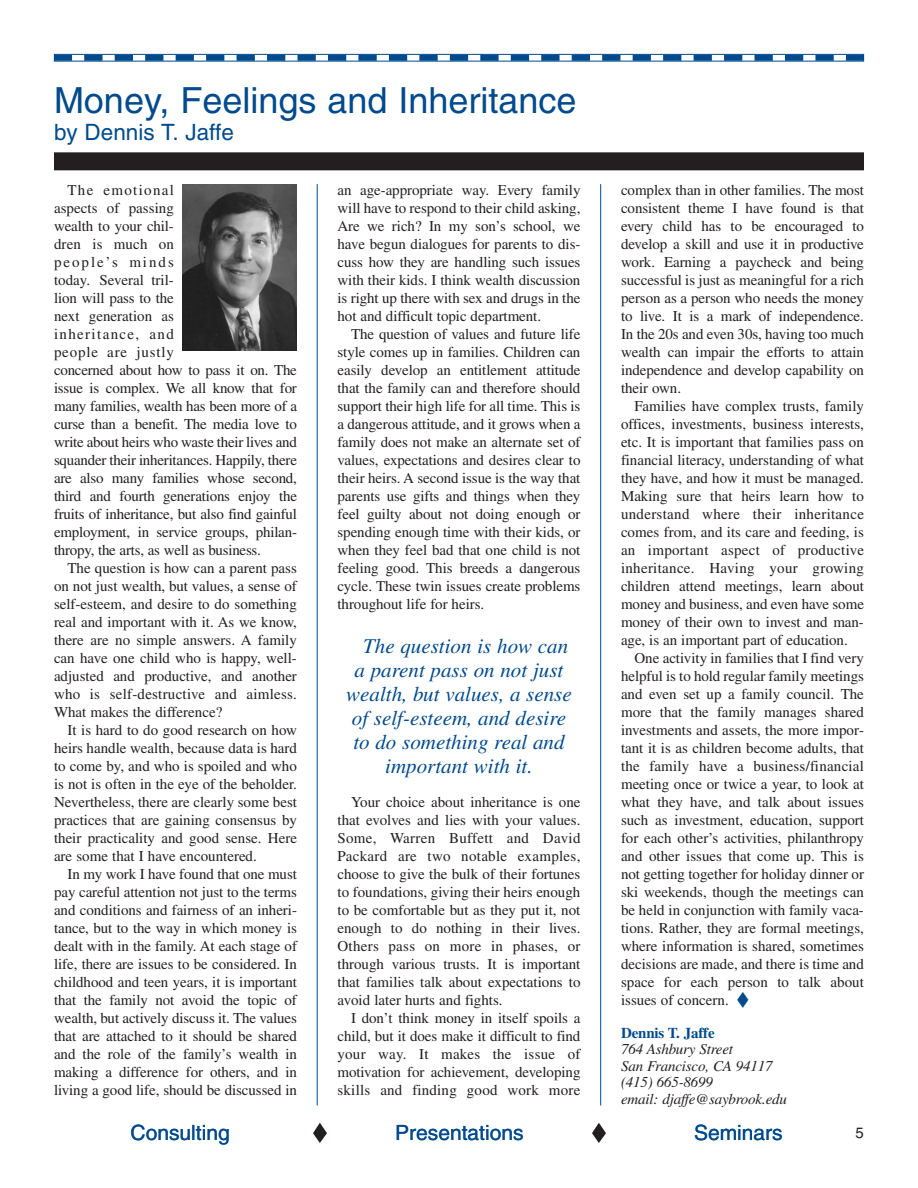
<style>
.page{position:relative;width:918px;height:1188px;background:#fff}
.page>*{position:absolute;margin:0;border:0;box-sizing:border-box;transform-origin:0 0}
.t1{font:36px "Helvetica";color:#004a8d}
.t2{font:22.5px "Helvetica";color:#004a8d}
.t3{font:italic 21px "Times";color:#004a8d}
.t4{font:21px "Helvetica";color:#004a8d}
.t5{font:15px/18px "Times";letter-spacing:-.005em;color:#231f20;text-align:justify}
.t6{font:italic 15px/16.5px "Times";letter-spacing:-.01em;color:#231f20}
.t7{font:700 15px "Times";letter-spacing:-.01em;color:#004a8d}
.t8{font:15px "Helvetica";color:#231f20}
.s1{color:#004a8d}
</style>
<div class="page">
<div style="left:54px;top:54px;width:810px;height:8px;border:1px solid #004a8d"></div>
<svg style="left:72px;top:55px;width:774px;height:6px"></svg>
<div style="left:54px;top:55px;width:18px;height:6px;background:#004a8d"></div>
<div style="left:846px;top:55px;width:18px;height:6px;background:#004a8d"></div>
<svg style="left:592px;top:1123px;width:14px;height:20px"></svg>
<svg style="left:313px;top:1123px;width:14px;height:20px"></svg>
<hr style="left:317px;top:184px;width:1px;height:921px;background:#004a8d">
<hr style="left:600px;top:184px;width:1px;height:921px;background:#004a8d">
<div style="left:54px;top:152px;width:810px;height:18px;background:#231f20"></div>
<img style="left:183px;top:184px;width:114px;height:166px">
<h1 class="t1" style="left:54px;top:87px;width:524px">Money, Feelings and Inheritance</h1>
<h2 class="t2" style="left:54px;top:124px;width:181px">by Dennis T. Jaffe</h2>
<p class="t5" style="left:338px;top:182px;width:245px">an age-appropriate way. Every family will have to respond to their child asking, Are we rich? In my son’s school, we have begun dialogues for parents to dis&shy;cuss how they are handling such issues with their kids. I think wealth discussion is right up there with sex and drugs in the hot and difficult topic department.</p>
<p class="t5" style="left:338px;top:326px;width:245px;text-indent:14px">The question of values and future life style comes up in families. Children can easily develop an entitlement attitude that the family can and therefore should support their high life for all time. This is a dangerous attitude, and it grows when a family does not make an alternate set of values, expectations and desires clear to their heirs. A second issue is the way that parents use gifts and things when they feel guilty about not doing enough or spending enough time with their kids, or when they feel bad that one child is not feeling good. This breeds a dangerous cycle. These twin issues create problems throughout life for heirs.</p>
<p class="t5" style="left:54px;top:182px;width:245px;text-align:left;text-indent:14px">The emotional<br>aspects of passing<br>wealth to your chil-<br>dren is much on<br>people’s minds<br>today. Several tril-<br>lion will pass to the<br>next generation as<br>inheritance, and<br>people are justly<br>concerned about how to pass it on. The issue is complex. We all know that for many families, wealth has been more of a curse than a benefit. The media love to write about heirs who waste their lives and squander their inheritances. Happily, there are also many families whose second, third and fourth generations enjoy the fruits of inheritance, but also find gainful employment, in service groups, philan&shy;thropy, the arts, as well as business.</p>
<p class="t5" style="left:54px;top:560px;width:245px;text-indent:14px">The question is how can a parent pass on not just wealth, but values, a sense of self-esteem, and desire to do something real and important with it. As we know, there are no simple answers. A family can have one child who is happy, well&shy;adjusted and productive, and another who is self-destructive and aimless.<br>What makes the difference?</p>
<p class="t5" style="left:54px;top:722px;width:245px;text-indent:14px">It is hard to do good research on how heirs handle wealth, because data is hard to come by, and who is spoiled and who is not is often in the eye of the beholder.<br>Nevertheless, there are clearly some best practices that are gaining consensus by their practicality and good sense. Here are some that I have encountered.</p>
<p class="t5" style="left:54px;top:866px;width:245px;text-indent:14px">In my work I have found that one must pay careful attention not just to the terms and conditions and fairness of an inheri&shy;tance, but to the way in which money is dealt with in the family. At each stage of life, there are issues to be considered. In childhood and teen years, it is important that the family not avoid the topic of wealth, but actively discuss it. The values that are attached to it should be shared and the role of the family’s wealth in making a difference for others, and in living a good life, should be discussed in</p>
<h3 class="t3" style="left:363px;top:638px;width:207px">The question is how can</h3>
<h3 class="t3" style="left:355px;top:662px;width:210px">a parent pass on not just</h3>
<h3 class="t3" style="left:346px;top:686px;width:227px">wealth, but values, a sense</h3>
<h3 class="t3" style="left:352px;top:710px;width:216px">of self-esteem, and desire</h3>
<h3 class="t3" style="left:353px;top:734px;width:213px">to do something real and</h3>
<h3 class="t3" style="left:385px;top:758px;width:149px">important with it.</h3>
<p class="t5" style="left:338px;top:794px;width:245px;text-indent:14px">Your choice about inheritance is one that evolves and lies with your values.<br>Some, Warren Buffett and David Packard are two notable examples, choose to give the bulk of their fortunes to foundations, giving their heirs enough to be comfortable but as they put it, not enough to do nothing in their lives.<br>Others pass on more in phases, or through various trusts. It is important that families talk about expectations to avoid later hurts and fights.</p>
<p class="t5" style="left:338px;top:1010px;width:245px;text-indent:14px">I don’t think money in itself spoils a child, but it does make it difficult to find your way. It makes the issue of motivation for achievement, developing skills and finding good work more</p>
<p class="t5" style="left:621px;top:182px;width:245px">complex than in other families. The most consistent theme I have found is that every child has to be encouraged to develop a skill and use it in productive work. Earning a paycheck and being successful is just as meaningful for a rich person as a person who needs the money to live. It is a mark of independence.<br>In the 20s and even 30s, having too much wealth can impair the efforts to attain independence and develop capability on their own.</p>
<p class="t5" style="left:621px;top:398px;width:245px;text-indent:14px">Families have complex trusts, family offices, investments, business interests, etc. It is important that families pass on financial literacy, understanding of what they have, and how it must be managed.<br>Making sure that heirs learn how to understand where their inheritance comes from, and its care and feeding, is an important aspect of productive inheritance. Having your growing children attend meetings, learn about money and business, and even have some money of their own to invest and man&shy;age, is an important part of education.</p>
<p class="t5" style="left:621px;top:650px;width:245px;text-indent:14px">One activity in families that I find very helpful is to hold regular family meetings and even set up a family council. The more that the family manages shared investments and assets, the more impor&shy;tant it is as children become adults, that the family have a business/financial meeting once or twice a year, to look at what they have, and talk about issues such as investment, education, support for each other’s activities, philanthropy and other issues that come up. This is not getting together for holiday dinner or ski weekends, though the meetings can be held in conjunction with family vaca&shy;tions. Rather, they are formal meetings, where information is shared, sometimes decisions are made, and there is time and space for each person to talk about issues of concern. <span class="s1">◆</span></p>
<p class="t7" style="left:621px;top:1027px;width:95px">Dennis T. Jaffe</p>
<p class="t6" style="left:621px;top:1042px;width:168px">764 Ashbury Street<br>San Francisco, CA 94117 (415) 665-8699<br>email: djaffe@saybrook.edu</p>
<h3 class="t4" style="left:131px;top:1125px;width:101px">Consulting</h3>
<h3 class="t4" style="left:395px;top:1125px;width:130px">Presentations</h3>
<h3 class="t4" style="left:694px;top:1125px;width:90px">Seminars</h3>
<p class="t8" style="left:856px;top:1128px;width:10px">5</p>
</div>
